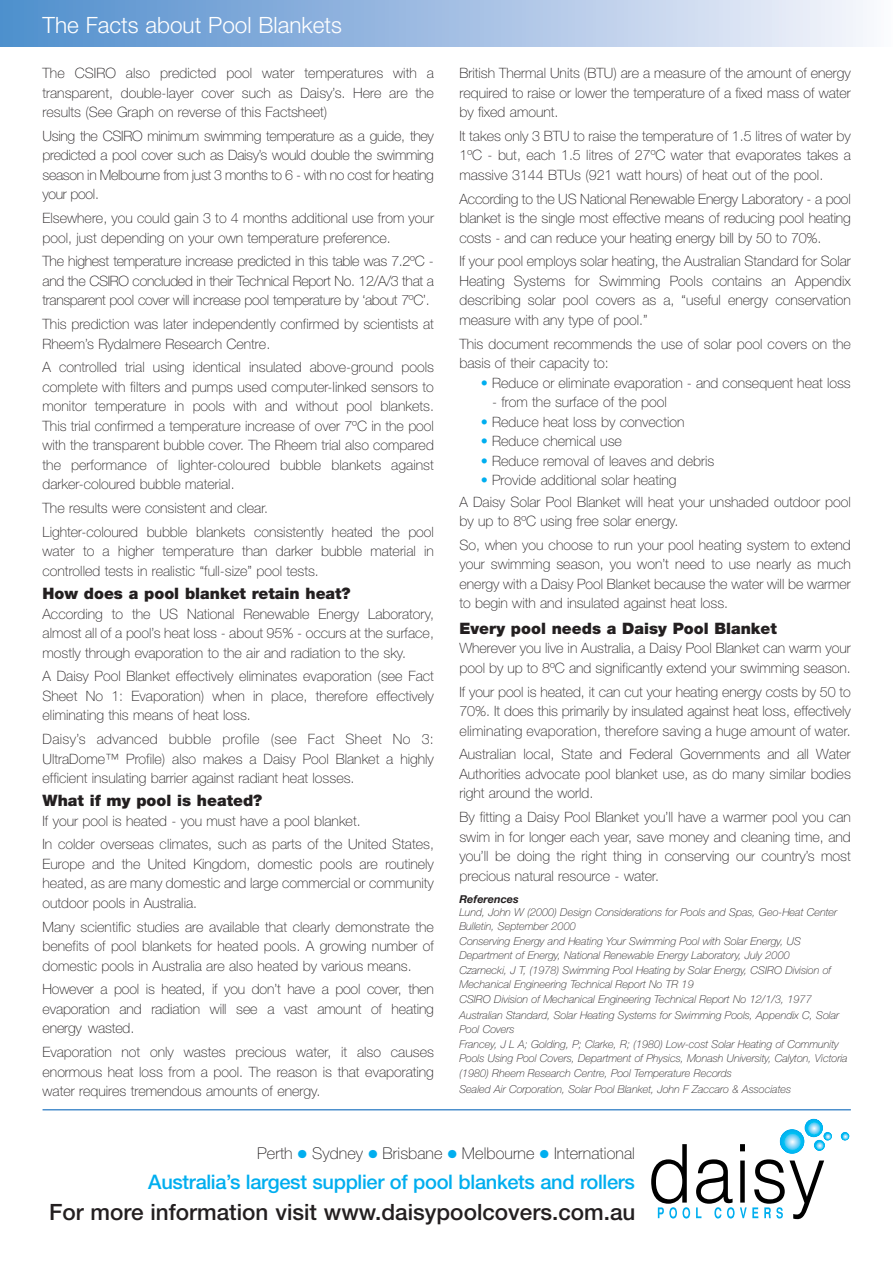
<style>
.page{position:relative;width:893px;height:1263px;background:#fff}
.page>*{position:absolute;margin:0;border:0;box-sizing:border-box;transform-origin:0 0}
.t1{font:500 22.5px "Helvetica Neue";color:#231f20}
.t2{font:300 22.5px "Helvetica Neue";color:#fff}
.t3{font:500 20.1px "Helvetica Neue";letter-spacing:-.015em;color:#00aeef}
.t4{font:100 16.2px "Helvetica Neue";letter-spacing:.005em;color:#231f20}
.t5{font:900 15.75px "Helvetica Neue";color:#231f20}
.t6{font:100 14.25px/19.5px "Helvetica Neue";color:#231f20;text-align:justify}
.t7{font:italic 100 10.8px/15.6px "Helvetica Neue";color:#231f20}
.t8{font:italic 700 10.8px "Helvetica Neue";color:#231f20}
.s1{color:#00aeef}
</style>
<div class="page">
<hr style="left:43px;top:1109px;width:807px;height:2px;background:#4d90cd">
<div style="left:0;top:0;width:892px;height:47px;background:linear-gradient(to right,#4e8bcc,#f8f5fc)"></div>
<svg style="left:651px;top:1144px;width:39px;height:75px"></svg>
<svg style="left:696px;top:1159px;width:38px;height:60px"></svg>
<svg style="left:740px;top:1144px;width:6px;height:74px"></svg>
<svg style="left:752px;top:1159px;width:72px;height:60px"></svg>
<svg style="left:779px;top:1129px;width:25px;height:25px"></svg>
<svg style="left:804px;top:1119px;width:18px;height:18px"></svg>
<svg style="left:813px;top:1132px;width:18px;height:19px"></svg>
<svg style="left:840px;top:1132px;width:9px;height:8px"></svg>
<h1 class="t2" style="left:43px;top:17px;width:301px">The Facts about Pool Blankets</h1>
<p class="t6" style="left:43px;top:65px;width:393px">The CSIRO also predicted pool water temperatures with a transparent, double-layer cover such as Daisy’s. Here are the results (See Graph on reverse of this Factsheet)</p>
<p class="t6" style="left:43px;top:127px;width:393px">Using the CSIRO minimum swimming temperature as a guide, they predicted a pool cover such as Daisy’s would double the swimming season in Melbourne from just 3 months to 6 - with no cost for heating your pool.</p>
<p class="t6" style="left:43px;top:210px;width:393px">Elsewhere, you could gain 3 to 4 months additional use from your pool, just depending on your own temperature preference.</p>
<p class="t6" style="left:43px;top:253px;width:393px">The highest temperature increase predicted in this table was 7.2ºC - and the CSIRO concluded in their Technical Report No. 12/A/3 that a transparent pool cover will increase pool temperature by ‘about 7ºC’.</p>
<p class="t6" style="left:43px;top:316px;width:393px">This prediction was later independently confirmed by scientists at<br>Rheem’s Rydalmere Research Centre.</p>
<p class="t6" style="left:43px;top:359px;width:393px">A controlled trial using identical insulated above-ground pools complete with filters and pumps used computer-linked sensors to monitor temperature in pools with and without pool blankets.<br>This trial confirmed a temperature increase of over 7ºC in the pool with the transparent bubble cover. The Rheem trial also compared the performance of lighter-coloured bubble blankets against darker-coloured bubble material.</p>
<p class="t6" style="left:43px;top:498px;width:393px;line-height:23.7px">The results were consistent and clear.<br>Lighter-coloured bubble blankets consistently heated the pool</p>
<p class="t6" style="left:43px;top:543px;width:393px">water to a higher temperature than darker bubble material in controlled tests in realistic “full-size” pool tests.</p>
<p class="t5" style="left:43px;top:588px;width:309px">How does a pool blanket retain heat?</p>
<p class="t6" style="left:43px;top:605px;width:393px">According to the US National Renewable Energy Laboratory, almost all of a pool’s heat loss - about 95% - occurs at the surface, mostly through evaporation to the air and radiation to the sky.</p>
<p class="t6" style="left:43px;top:668px;width:393px">A Daisy Pool Blanket effectively eliminates evaporation (see Fact Sheet No 1: Evaporation) when in place, therefore effectively eliminating this means of heat loss.</p>
<p class="t6" style="left:43px;top:731px;width:393px">Daisy’s advanced bubble profile (see Fact Sheet No 3:<br>UltraDome™ Profile) also makes a Daisy Pool Blanket a highly efficient insulating barrier against radiant heat losses.</p>
<p class="t5" style="left:43px;top:795px;width:221px">What if my pool is heated?</p>
<p class="t6" style="left:43px;top:810px;width:393px;line-height:23.7px">If your pool is heated - you must have a pool blanket.<br>In colder overseas climates, such as parts of the United States,</p>
<p class="t6" style="left:43px;top:855px;width:393px">Europe and the United Kingdom, domestic pools are routinely heated, as are many domestic and large commercial or community outdoor pools in Australia.</p>
<p class="t6" style="left:43px;top:918px;width:393px">Many scientific studies are available that clearly demonstrate the benefits of pool blankets for heated pools. A growing number of domestic pools in Australia are also heated by various means.</p>
<p class="t6" style="left:43px;top:981px;width:393px">However a pool is heated, if you don’t have a pool cover, then evaporation and radiation will see a vast amount of heating energy wasted.</p>
<p class="t6" style="left:43px;top:1044px;width:393px">Evaporation not only wastes precious water, it also causes enormous heat loss from a pool. The reason is that evaporating water requires tremendous amounts of energy.</p>
<p class="t6" style="left:459px;top:65px;width:393px">British Thermal Units (BTU) are a measure of the amount of energy required to raise or lower the temperature of a fixed mass of water by fixed amount.</p>
<p class="t6" style="left:459px;top:127px;width:393px">It takes only 3 BTU to raise the temperature of 1.5 litres of water by 1ºC - but, each 1.5 litres of 27ºC water that evaporates takes a massive 3144 BTUs (921 watt hours) of heat out of the pool.</p>
<p class="t6" style="left:459px;top:190px;width:393px">According to the US National Renewable Energy Laboratory - a pool blanket is the single most effective means of reducing pool heating costs - and can reduce your heating energy bill by 50 to 70%.</p>
<p class="t6" style="left:459px;top:253px;width:393px">If your pool employs solar heating, the Australian Standard for Solar Heating Systems for Swimming Pools contains an Appendix describing solar pool covers as a, “useful energy conservation measure with any type of pool.”</p>
<p class="t6" style="left:459px;top:335px;width:393px">This document recommends the use of solar pool covers on the basis of their capacity to:</p>
<p class="t6" style="left:480px;top:374px;width:371px"><span class="s1">•</span> Reduce or eliminate evaporation - and consequent heat loss</p>
<p class="t6" style="left:492px;top:394px;width:176px">- from the surface of the pool</p>
<p class="t6" style="left:480px;top:413px;width:205px"><span class="s1">•</span> Reduce heat loss by convection</p>
<p class="t6" style="left:480px;top:433px;width:143px"><span class="s1">•</span> Reduce chemical use</p>
<p class="t6" style="left:480px;top:452px;width:235px"><span class="s1">•</span> Reduce removal of leaves and debris</p>
<p class="t6" style="left:459px;top:471px;width:393px;line-height:21.6px;text-indent:21px"><span class="s1">•</span> Provide additional solar heating<br>A Daisy Solar Pool Blanket will heat your unshaded outdoor pool</p>
<p class="t6" style="left:459px;top:511px;width:393px;line-height:23.7px">by up to 8ºC using free solar energy.<br>So, when you choose to run your pool heating system to extend</p>
<p class="t6" style="left:459px;top:556px;width:393px">your swimming season, you won’t need to use nearly as much energy with a Daisy Pool Blanket because the water will be warmer to begin with and insulated against heat loss.</p>
<p class="t5" style="left:459px;top:623px;width:319px">Every pool needs a Daisy Pool Blanket</p>
<p class="t6" style="left:459px;top:640px;width:393px">Wherever you live in Australia, a Daisy Pool Blanket can warm your pool by up to 8ºC and significantly extend your swimming season.</p>
<p class="t6" style="left:459px;top:683px;width:393px">If your pool is heated, it can cut your heating energy costs by 50 to 70%. It does this primarily by insulated against heat loss, effectively eliminating evaporation, therefore saving a huge amount of water.</p>
<p class="t6" style="left:459px;top:746px;width:393px">Australian local, State and Federal Governments and all Water Authorities advocate pool blanket use, as do many similar bodies right around the world.</p>
<p class="t6" style="left:459px;top:809px;width:393px">By fitting a Daisy Pool Blanket you’ll have a warmer pool you can swim in for longer each year, save money and cleaning time, and you’ll be doing the right thing in conserving our country’s most precious natural resource - water.</p>
<p class="t8" style="left:459px;top:895px;width:61px">References</p>
<p class="t7" style="left:459px;top:906px;width:379px;line-height:13.5px">Lund, John W (2000) Design Considerations for Pools and Spas, Geo-Heat Center<br>Bulletin, September 2000</p>
<p class="t7" style="left:459px;top:936px;width:343px;line-height:13.5px">Conserving Energy and Heating Your Swimming Pool with Solar Energy, US<br>Department of Energy, National Renewable Energy Laboratory, July 2000</p>
<p class="t7" style="left:459px;top:965px;width:373px;line-height:13.5px">Czarnecki, J T, (1978) Swimming Pool Heating by Solar Energy, CSIRO Division of<br>Mechanical Engineering Technical Report No TR 19</p>
<p class="t7" style="left:459px;top:993px;width:381px">CSIRO Division of Mechanical Engineering Technical Report No 12/1/3, 1977<br>Australian Standard, Solar Heating Systems for Swimming Pools, Appendix C, Solar</p>
<p class="t7" style="left:459px;top:1022px;width:381px">Pool Covers<br>Francey, J L A; Golding, P; Clarke, R; (1980) Low-cost Solar Heating of Community</p>
<p class="t7" style="left:459px;top:1051px;width:390px">Pools Using Pool Covers, Department of Physics, Monash University, Calyton, Victoria (1980) Rheem Research Centre, Pool Temperature Records<br>Sealed Air Corporation, Solar Pool Blanket, John F Zaccaro &amp; Associates</p>
<p class="t4" style="left:257px;top:1148px;width:379px">Perth <span class="s1">●</span> Sydney <span class="s1">●</span> Brisbane <span class="s1">●</span> Melbourne <span class="s1">●</span> International</p>
<h2 class="t3" style="left:148px;top:1175px;width:488px">Australia’s largest supplier of pool blankets and rollers</h2>
<h1 class="t1" style="left:49px;top:1204px;width:588px">For more information visit www.daisypoolcovers.com.au</h1>
</div>
